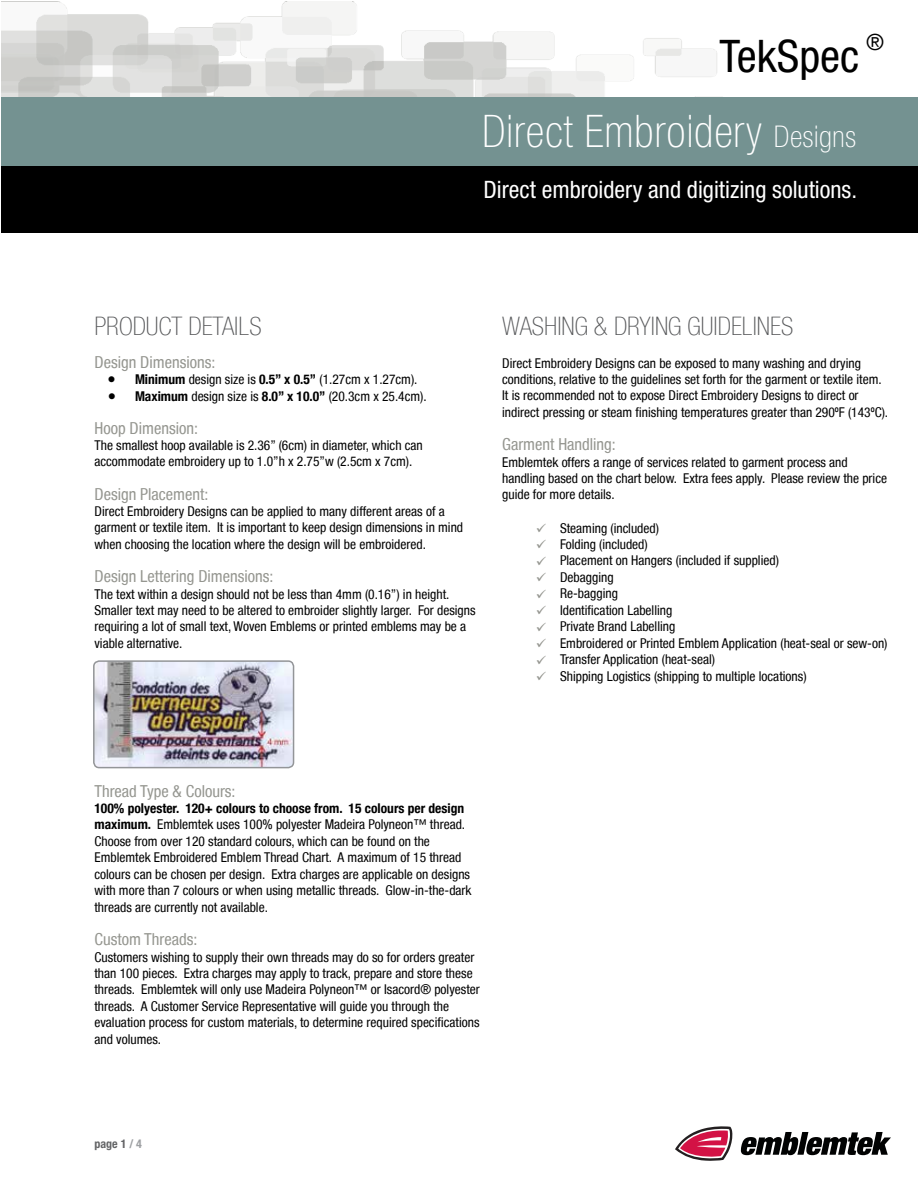
<style>
.page{position:relative;width:918px;height:1188px;background:#fff}
.page>*{position:absolute;margin:0;border:0;box-sizing:border-box;transform-origin:0 0}
.t1{font:100 condensed 45px "Helvetica Neue LT";letter-spacing:.02em;color:#fff}
.t2{font:condensed 45px "Helvetica Neue LT";color:#000}
.t3{font:100 condensed 25.5px "Helvetica Neue LT";color:#58595b}
.t4{font:condensed 24px "Helvetica Neue LT";color:#fff}
.t5{font:condensed 22.5px "Helvetica Neue LT";color:#000}
.t6{font:condensed 16.5px "Helvetica Neue LT";color:#959690}
.t7{font:condensed 13.5px/16.5px "Helvetica Neue LT";color:#000}
.t8{font:700 condensed 12px "Helvetica Neue LT Std";color:#636466}
.s1{font-size:30px}
.s2{font-weight:700}
.s3{color:#959690}
.s4{color:#9d9fa2}
</style>
<div class="page">
<img style="left:2px;top:2px;width:720px;height:95px">
<div style="left:2px;top:147px;width:916px;height:86px;background:#000"></div>
<div style="left:2px;top:97px;width:916px;height:69px;background:#749291"></div>
<svg style="left:675px;top:1126px;width:58px;height:35px"></svg>
<svg style="left:740px;top:1132px;width:151px;height:23px"></svg>
<img style="left:94px;top:663px;width:200px;height:105px">
<div style="left:93px;top:660px;width:201px;height:108px;border:2px solid #939598;border-radius:5px"></div>
<h1 class="t2" style="left:719px;top:30px;width:141px">TekSpec</h1>
<h3 class="t5" style="left:866px;top:29px;width:19px">®</h3>
<h1 class="t1" style="left:482px;top:106px;width:375px">Direct Embroidery <span class="s1">Designs</span></h1>
<h3 class="t4" style="left:484px;top:175px;width:375px">Direct embroidery and digitizing solutions.</h3>
<h2 class="t3" style="left:94px;top:311px;width:169px">PRODUCT DETAILS</h2>
<p class="t6" style="left:94px;top:352px;width:122px">Design Dimensions:</p>
<p class="t7" style="left:108px;top:371px;width:311px">• <span class="s2">Minimum</span> design size is <span class="s2">0.5” x 0.5”</span> (1.27cm x 1.27cm).</p>
<p class="t7" style="left:108px;top:387px;width:320px">• <span class="s2">Maximum</span> design size is <span class="s2">8.0” x 10.0”</span> (20.3cm x 25.4cm).</p>
<p class="t6" style="left:94px;top:418px;width:105px">Hoop Dimension:</p>
<p class="t7" style="left:94px;top:437px;width:330px">The smallest hoop available is 2.36” (6cm) in diameter, which can accommodate embroidery up to 1.0”h x 2.75”w (2.5cm x 7cm).</p>
<p class="t6" style="left:94px;top:484px;width:115px">Design Placement:</p>
<p class="t7" style="left:94px;top:503px;width:370px">Direct Embroidery Designs can be applied to many different areas of a garment or textile item. It is important to keep design dimensions in mind when choosing the location where the design will be embroidered.</p>
<p class="t6" style="left:94px;top:567px;width:180px">Design Lettering Dimensions:</p>
<p class="t7" style="left:94px;top:585px;width:383px">The text within a design should not be less than 4mm (0.16”) in height.<br>Smaller text may need to be altered to embroider slightly larger. For designs requiring a lot of small text, Woven Emblems or printed emblems may be a viable alternative.</p>
<h2 class="t3" style="left:502px;top:311px;width:293px">WASHING &amp; DRYING GUIDELINES</h2>
<p class="t7" style="left:502px;top:354px;width:387px">Direct Embroidery Designs can be exposed to many washing and drying conditions, relative to the guidelines set forth for the garment or textile item.<br>It is recommended not to expose Direct Embroidery Designs to direct or indirect pressing or steam finishing temperatures greater than 290ºF (143ºC).</p>
<p class="t6" style="left:502px;top:435px;width:115px">Garment Handling:</p>
<p class="t7" style="left:502px;top:453px;width:386px">Emblemtek offers a range of services related to garment process and handling based on the chart below. Extra fees apply. Please review the price guide for more details.</p>
<p class="t7" style="left:536px;top:519px;width:125px"><span class="s3">✓</span> Steaming (included)</p>
<p class="t7" style="left:536px;top:536px;width:113px"><span class="s3">✓</span> Folding (included)</p>
<p class="t7" style="left:536px;top:552px;width:244px"><span class="s3">✓</span> Placement on Hangers (included if supplied)</p>
<p class="t7" style="left:536px;top:569px;width:79px"><span class="s3">✓</span> Debagging</p>
<p class="t7" style="left:536px;top:585px;width:83px"><span class="s3">✓</span> Re-bagging</p>
<p class="t7" style="left:536px;top:602px;width:138px"><span class="s3">✓</span> Identification Labelling</p>
<p class="t7" style="left:536px;top:618px;width:141px"><span class="s3">✓</span> Private Brand Labelling</p>
<p class="t7" style="left:536px;top:635px;width:353px"><span class="s3">✓</span> Embroidered or Printed Emblem Application (heat-seal or sew-on)</p>
<p class="t7" style="left:536px;top:651px;width:181px"><span class="s3">✓</span> Transfer Application (heat-seal)</p>
<p class="t7" style="left:536px;top:668px;width:272px"><span class="s3">✓</span> Shipping Logistics (shipping to multiple locations)</p>
<p class="t6" style="left:94px;top:781px;width:143px">Thread Type &amp; Colours:</p>
<p class="t7" style="left:94px;top:800px;width:379px"><span class="s2">100% polyester. 120+ colours to choose from. 15 colours per design maximum.</span> Emblemtek uses 100% polyester Madeira Polyneon™ thread.<br>Choose from over 120 standard colours, which can be found on the Emblemtek Embroidered Emblem Thread Chart. A maximum of 15 thread colours can be chosen per design. Extra charges are applicable on designs with more than 7 colours or when using metallic threads. Glow-in-the-dark threads are currently not available.</p>
<p class="t6" style="left:94px;top:930px;width:104px">Custom Threads:</p>
<p class="t7" style="left:94px;top:948px;width:387px">Customers wishing to supply their own threads may do so for orders greater than 100 pieces. Extra charges may apply to track, prepare and store these threads. Emblemtek will only use Madeira Polyneon™ or Isacord® polyester threads. A Customer Service Representative will guide you through the evaluation process for custom materials, to determine required specifications and volumes.</p>
<p class="t8" style="left:94px;top:1136px;width:49px">page 1 <span class="s4">/ 4</span></p>
</div>
